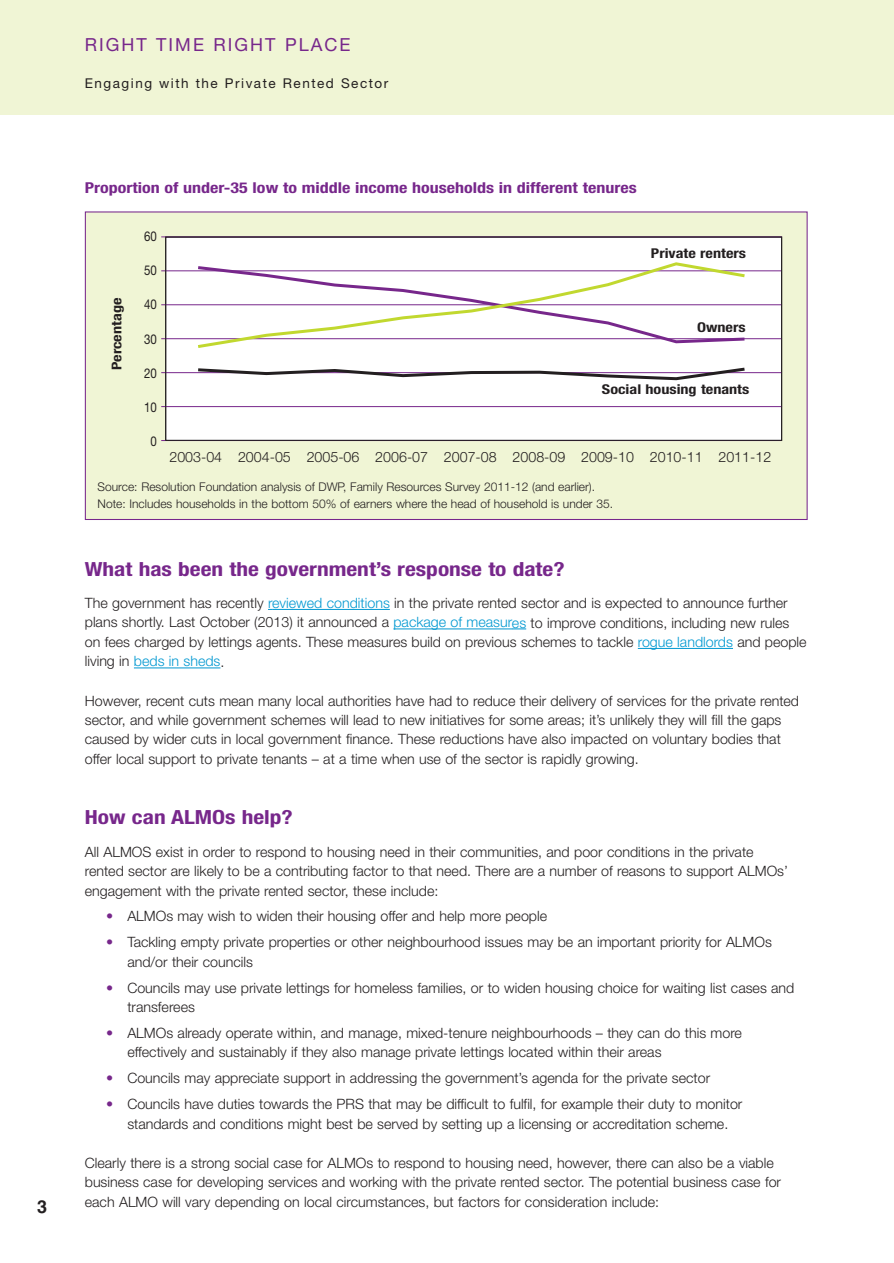
<style>
.page{position:relative;width:894px;height:1263px;background:#fff}
.page>*{position:absolute;margin:0;border:0;box-sizing:border-box;transform-origin:0 0}
.t1{font:700 condensed 19.5px "Helvetica Neue";color:#77278b;scale:1.2 1}
.t2{font:18px "Helvetica Neue";letter-spacing:.11em;color:#77278b}
.t3{font:700 18px "Helvetica";color:#231f20}
.t4{font:700 condensed 15px "Helvetica Neue";color:#77278b;scale:1.2 1}
.t5{font:300 14.25px/19.5px "Helvetica Neue";color:#231f20}
.t6{font:700 condensed 13.5px "Helvetica Neue";color:#231f20;scale:1.2 1}
.t7{font:13.5px "Helvetica Neue";letter-spacing:.11em;color:#231f20}
.t8{font:13.5px "Helvetica Neue";letter-spacing:.11em;color:#231f20;scale:.85 1}
.t9{font:300 12px/16.5px "Helvetica Neue";color:#231f20}
.s1{color:#0098d1}
.s2{color:#77278b}
</style>
<div class="page">
<div style="left:0;top:0;width:894px;height:115px;background:#f0f5d5"></div>
<hr style="left:272px;top:609px;width:118px;height:1px;background:#0098d1">
<hr style="left:393px;top:629px;width:119px;height:1px;background:#0098d1">
<svg style="left:512px;top:629px;width:14px;height:1px"></svg>
<hr style="left:642px;top:648px;width:76px;height:1px;background:#0098d1">
<svg style="left:718px;top:648px;width:15px;height:1px"></svg>
<hr style="left:134px;top:668px;width:86px;height:1px;background:#0098d1">
<div style="left:85px;top:212px;width:722px;height:307px;background:#f0f5d5"></div>
<div style="left:166px;top:237px;width:616px;height:203px;background:#fff"></div>
<hr style="left:161px;top:237px;width:621px;height:1px;background:#77278b">
<hr style="left:161px;top:271px;width:621px;height:1px;background:#77278b">
<hr style="left:161px;top:305px;width:621px;height:1px;background:#77278b">
<hr style="left:161px;top:338px;width:621px;height:1px;background:#77278b">
<hr style="left:161px;top:372px;width:621px;height:1px;background:#77278b">
<hr style="left:161px;top:406px;width:621px;height:1px;background:#77278b">
<hr style="left:161px;top:440px;width:621px;height:1px;background:#77278b">
<svg style="left:195px;top:262px;width:553px;height:86px"></svg>
<svg style="left:195px;top:367px;width:553px;height:14px"></svg>
<div style="left:165px;top:237px;width:617px;height:204px;border:1px solid #231f20"></div>
<p class="t3" style="left:37px;top:1201px;width:12px">3</p>
<p class="t2" style="left:85px;top:38px;width:267px">RIGHT TIME RIGHT PLACE</p>
<p class="t7" style="left:85px;top:78px;width:305px">Engaging with the Private Rented Sector</p>
<p class="t4" style="left:85px;top:182px;width:461px">Proportion of under-35 low to middle income households in different tenures</p>
<p class="t6" style="left:112px;top:370px;width:62px;rotate:-90deg">Percentage</p>
<p class="t8" style="left:144px;top:232px;width:17px">60</p>
<p class="t8" style="left:144px;top:266px;width:17px">50</p>
<p class="t8" style="left:144px;top:300px;width:17px">40</p>
<p class="t8" style="left:144px;top:334px;width:17px">30</p>
<p class="t8" style="left:144px;top:368px;width:17px">20</p>
<p class="t8" style="left:144px;top:402px;width:17px">10</p>
<p class="t8" style="left:151px;top:436px;width:9px">0</p>
<p class="t6" style="left:651px;top:249px;width:81px">Private renters</p>
<p class="t6" style="left:697px;top:323px;width:42px">Owners</p>
<p class="t6" style="left:602px;top:385px;width:124px">Social housing tenants</p>
<p class="t5" style="left:169px;top:448px;width:603px">2003-04 2004-05 2005-06 2006-07 2007-08 2008-09 2009-10 2010-11 2011-12</p>
<p class="t9" style="left:98px;top:480px;width:517px">Source: Resolution Foundation analysis of DWP, Family Resources Survey 2011-12 (and earlier).<br>Note: Includes households in the bottom 50% of earners where the head of household is under 35.</p>
<h1 class="t1" style="left:85px;top:562px;width:401px">What has been the government’s response to date?</h1>
<p class="t5" style="left:85px;top:595px;width:723px">The government has recently <span class="s1">reviewed conditions</span> in the private rented sector and is expected to announce further plans shortly. Last October (2013) it announced a <span class="s1">package of measures</span> to improve conditions, including new rules on fees charged by lettings agents. These measures build on previous schemes to tackle <span class="s1">rogue landlords</span> and people living in <span class="s1">beds in sheds</span>.</p>
<p class="t5" style="left:85px;top:692px;width:716px">However, recent cuts mean many local authorities have had to reduce their delivery of services for the private rented sector, and while government schemes will lead to new initiatives for some areas; it’s unlikely they will fill the gaps caused by wider cuts in local government finance. These reductions have also impacted on voluntary bodies that offer local support to private tenants – at a time when use of the sector is rapidly growing.</p>
<h1 class="t1" style="left:85px;top:810px;width:175px">How can ALMOs help?</h1>
<p class="t5" style="left:85px;top:843px;width:705px">All ALMOS exist in order to respond to housing need in their communities, and poor conditions in the private rented sector are likely to be a contributing factor to that need. There are a number of reasons to support ALMOs’ engagement with the private rented sector, these include:</p>
<p class="t5" style="left:106px;top:908px;width:443px"><span class="s2">•</span> ALMOs may wish to widen their housing offer and help more people</p>
<p class="t5" style="left:127px;top:934px;width:646px;text-indent:-21px"><span class="s2">•</span> Tackling empty private properties or other neighbourhood issues may be an important priority for ALMOs and/or their councils</p>
<p class="t5" style="left:127px;top:979px;width:669px;text-indent:-21px"><span class="s2">•</span> Councils may use private lettings for homeless families, or to widen housing choice for waiting list cases and transferees</p>
<p class="t5" style="left:127px;top:1025px;width:616px;text-indent:-21px"><span class="s2">•</span> ALMOs already operate within, and manage, mixed-tenure neighbourhoods – they can do this more effectively and sustainably if they also manage private lettings located within their areas</p>
<p class="t5" style="left:106px;top:1070px;width:606px"><span class="s2">•</span> Councils may appreciate support in addressing the government’s agenda for the private sector</p>
<p class="t5" style="left:106px;top:1096px;width:638px;text-align:center"><span class="s2">•</span> Councils have duties towards the PRS that may be difficult to fulfil, for example their duty to monitor standards and conditions might best be served by setting up a licensing or accreditation scheme.</p>
<p class="t5" style="left:85px;top:1154px;width:698px">Clearly there is a strong social case for ALMOs to respond to housing need, however, there can also be a viable business case for developing services and working with the private rented sector. The potential business case for each ALMO will vary depending on local circumstances, but factors for consideration include:</p>
</div>
